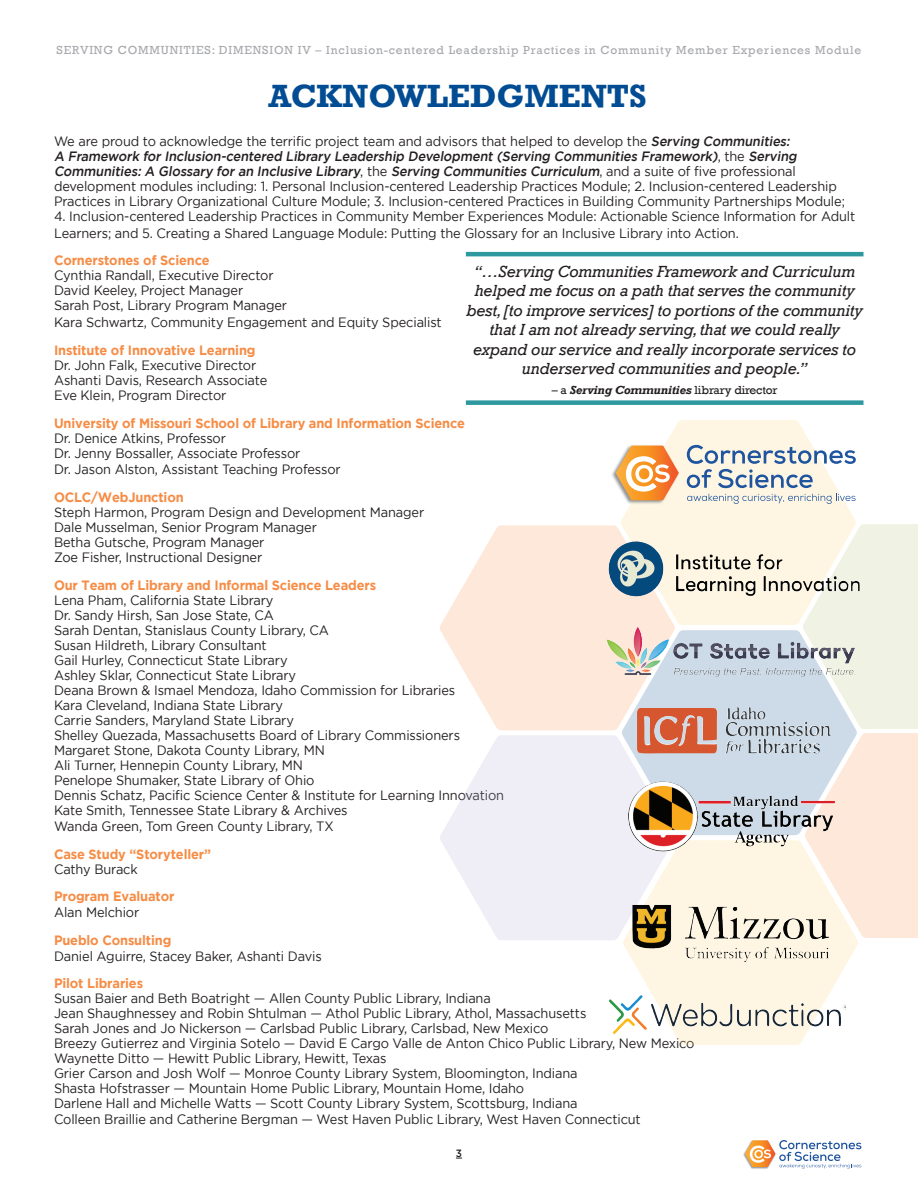
<style>
.page{position:relative;width:918px;height:1188px;background:#fff}
.page>*{position:absolute;margin:0;border:0;box-sizing:border-box;transform-origin:0 0}
.white_header{font:700 33px "Rockwell";color:#014c92}
.callout{font:italic 16.5px/19.5px "Rockwell";letter-spacing:-.01em;color:#231f20;text-align:center}
.text{font:13.5px/15px "Gotham";letter-spacing:-.01em;color:#231f20;scale:.95 1}
.text-2{font:700 13.5px "Gotham";letter-spacing:-.01em;color:#f68c45;scale:.95 1}
.t1{font:12px "Rockwell";letter-spacing:.07em;color:#a8a9ad}
.callout-2{font:italic 700 12px "Rockwell";letter-spacing:-.01em;color:#231f20}
.t2{font:500 10.5px "Gotham";color:#231f20;scale:.95 1}
.s1{font-weight:500;font-style:italic}
.s2{font-weight:400;font-style:normal}
</style>
<div class="page">
<svg style="left:745px;top:1140px;width:116px;height:29px"></svg>
<svg style="left:623px;top:840px;width:235px;height:204px;fill:#fef6e3"></svg>
<svg style="left:440px;top:735px;width:235px;height:205px;fill:#efeef6"></svg>
<svg style="left:622px;top:630px;width:181px;height:205px;fill:#cddbe9"></svg>
<svg style="left:440px;top:525px;width:235px;height:205px;fill:#fde8da"></svg>
<svg style="left:803px;top:524px;width:115px;height:414px"></svg>
<svg style="left:621px;top:420px;width:235px;height:205px;fill:#fef6e3"></svg>
<img style="left:612px;top:432px;width:97px;height:85px">
<svg style="left:616px;top:446px;width:63px;height:54px"></svg>
<svg style="left:687px;top:445px;width:169px;height:43px"></svg>
<svg style="left:687px;top:494px;width:169px;height:10px"></svg>
<img style="left:609px;top:995px;width:108px;height:32px">
<img style="left:632px;top:905px;width:106px;height:44px">
<img style="left:628px;top:782px;width:167px;height:70px">
<img style="left:607px;top:627px;width:185px;height:34px">
<img style="left:609px;top:541px;width:151px;height:55px">
<img style="left:637px;top:707px;width:120px;height:46px">
<hr style="left:466px;top:252px;width:398px;height:4px;background:#2d999f">
<div style="left:466px;top:400px;width:398px;height:5px;background:#2d999f"></div>
<p class="t1" style="left:57px;top:43px;width:806px">SERVING COMMUNITIES: DIMENSION IV – Inclusion-centered Leadership Practices in Community Member Experiences Module</p>
<p class="white_header" style="left:268px;top:76px;width:380px">ACKNOWLEDGMENTS</p>
<p class="text" style="left:54px;top:134px;width:834px">We are proud to acknowledge the terrific project team and advisors that helped to develop the <span class="s1">Serving Communities:<br>A Framework for Inclusion-centered Library Leadership Development (Serving Communities Framework)</span>, t h e <span class="s1">Serving Communities: A Glossary for an Inclusive Library</span>, t h e <span class="s1">Serving Communities Curriculum</span>, a n d a s u i t e o f fi ve p ro fe s s i o n a l development modules including: 1. Personal Inclusion-centered Leadership Practices Module; 2. Inclusion-centered Leadership Practices in Library Organizational Culture Module; 3. Inclusion-centered Practices in Building Community Partnerships Module;</p>
<p class="text" style="left:54px;top:208px;width:845px;line-height:16.5px">4. Inclusion-centered Leadership Practices in Community Member Experiences Module: Actionable Science Information for Adult<br>Learners; and 5. Creating a Shared Language Module: Putting the Glossary for an Inclusive Library into Action.</p>
<p class="text-2" style="left:54px;top:253px;width:166px">Cornerstones of Science</p>
<p class="text" style="left:54px;top:268px;width:233px">Cynthia Randall, Executive Director</p>
<p class="text" style="left:54px;top:283px;width:201px">David Keeley, Project Manager</p>
<p class="text" style="left:54px;top:298px;width:247px">Sarah Post, Library Program Manager</p>
<p class="text" style="left:54px;top:314px;width:410px">Kara Schwartz, Community Engagement and Equity Specialist</p>
<p class="text-2" style="left:54px;top:342px;width:214px">Institute of Innovative Learning</p>
<p class="text" style="left:54px;top:357px;width:214px">Dr. John Falk, Executive Director</p>
<p class="text" style="left:54px;top:372px;width:226px">Ashanti Davis, Research Associate</p>
<p class="text" style="left:54px;top:388px;width:183px">Eve Klein, Program Director</p>
<p class="text-2" style="left:54px;top:416px;width:434px">University of Missouri School of Library and Information Science</p>
<p class="text" style="left:54px;top:431px;width:183px">Dr. Denice Atkins, Professor</p>
<p class="text" style="left:54px;top:446px;width:261px">Dr. Jenny Bossaller, Associate Professor</p>
<p class="text" style="left:54px;top:461px;width:303px">Dr. Jason Alston, Assistant Teaching Professor</p>
<p class="text-2" style="left:54px;top:489px;width:138px">OCLC/WebJunction</p>
<p class="text" style="left:54px;top:504px;width:391px">Steph Harmon, Program Design and Development Manager</p>
<p class="text" style="left:54px;top:519px;width:278px">Dale Musselman, Senior Program Manager</p>
<p class="text" style="left:54px;top:534px;width:223px">Betha Gutsche, Program Manager</p>
<p class="text" style="left:54px;top:550px;width:221px">Zoe Fisher, Instructional Designer</p>
<p class="text-2" style="left:54px;top:578px;width:341px">Our Team of Library and Informal Science Leaders</p>
<p class="text" style="left:54px;top:593px;width:233px">Lena Pham, California State Library</p>
<p class="text" style="left:54px;top:608px;width:233px">Dr. Sandy Hirsh, San Jose State, CA</p>
<p class="text" style="left:54px;top:623px;width:291px">Sarah Dentan, Stanislaus County Library, CA</p>
<p class="text" style="left:54px;top:638px;width:225px">Susan Hildreth, Library Consultant</p>
<p class="text" style="left:54px;top:653px;width:247px">Gail Hurley, Connecticut State Library</p>
<p class="text" style="left:54px;top:668px;width:256px">Ashley Sklar, Connecticut State Library</p>
<p class="text" style="left:54px;top:683px;width:424px">Deana Brown &amp; Ismael Mendoza, Idaho Commission for Libraries</p>
<p class="text" style="left:54px;top:698px;width:243px">Kara Cleveland, Indiana State Library</p>
<p class="text" style="left:54px;top:713px;width:254px">Carrie Sanders, Maryland State Library</p>
<p class="text" style="left:54px;top:728px;width:429px">Shelley Quezada, Massachusetts Board of Library Commissioners</p>
<p class="text" style="left:54px;top:743px;width:287px">Margaret Stone, Dakota County Library, MN</p>
<p class="text" style="left:54px;top:758px;width:264px">Ali Turner, Hennepin County Library, MN</p>
<p class="text" style="left:54px;top:773px;width:276px">Penelope Shumaker, State Library of Ohio</p>
<p class="text" style="left:54px;top:788px;width:475px">Dennis Schatz, Pacific Science Center &amp; Institute for Learning Innovation</p>
<p class="text" style="left:54px;top:803px;width:311px">Kate Smith, Tennessee State Library &amp; Archives</p>
<p class="text" style="left:54px;top:818px;width:296px">Wanda Green, Tom Green County Library, TX</p>
<p class="text-2" style="left:54px;top:846px;width:167px">Case Study “Storyteller”</p>
<p class="text" style="left:54px;top:861px;width:90px">Cathy Burack</p>
<p class="text-2" style="left:54px;top:889px;width:128px">Program Evaluator</p>
<p class="text" style="left:54px;top:905px;width:91px">Alan Melchior</p>
<p class="text-2" style="left:54px;top:932px;width:125px">Pueblo Consulting</p>
<p class="text" style="left:54px;top:948px;width:283px">Daniel Aguirre, Stacey Baker, Ashanti Davis</p>
<p class="text-2" style="left:54px;top:976px;width:95px">Pilot Libraries</p>
<p class="text" style="left:54px;top:991px;width:461px">Susan Baier and Beth Boatright — Allen County Public Library, Indiana</p>
<p class="text" style="left:54px;top:1006px;width:562px">Jean Shaughnessey and Robin Shtulman — Athol Public Library, Athol, Massachusetts</p>
<p class="text" style="left:54px;top:1021px;width:522px">Sarah Jones and Jo Nickerson — Carlsbad Public Library, Carlsbad, New Mexico</p>
<p class="text" style="left:54px;top:1036px;width:676px">Breezy Gutierrez and Virginia Sotelo — David E Cargo Valle de Anton Chico Public Library, New Mexico</p>
<p class="text" style="left:54px;top:1051px;width:352px">Waynette Ditto — Hewitt Public Library, Hewitt, Texas</p>
<p class="text" style="left:54px;top:1066px;width:553px">Grier Carson and Josh Wolf — Monroe County Library System, Bloomington, Indiana</p>
<p class="text" style="left:54px;top:1081px;width:497px">Shasta Hofstrasser — Mountain Home Public Library, Mountain Home, Idaho</p>
<p class="text" style="left:54px;top:1096px;width:553px">Darlene Hall and Michelle Watts — Scott County Library System, Scottsburg, Indiana</p>
<p class="text" style="left:54px;top:1112px;width:619px">Colleen Braillie and Catherine Bergman — West Haven Public Library, West Haven Connecticut</p>
<p class="callout" style="left:467px;top:262px;width:398px">“…Serving Communities Framework and Curriculum helped me focus on a path that serves the community best, [to improve services] to portions of the community that I am not already serving, that we could really expand our service and really incorporate services to underserved communities and people.”</p>
<p class="callout-2" style="left:552px;top:383px;width:227px"><span class="s2">– a</span> Serving Communities <span class="s2">library director</span></p>
<p class="t2" style="left:456px;top:1147px;width:8px">3</p>
</div>
